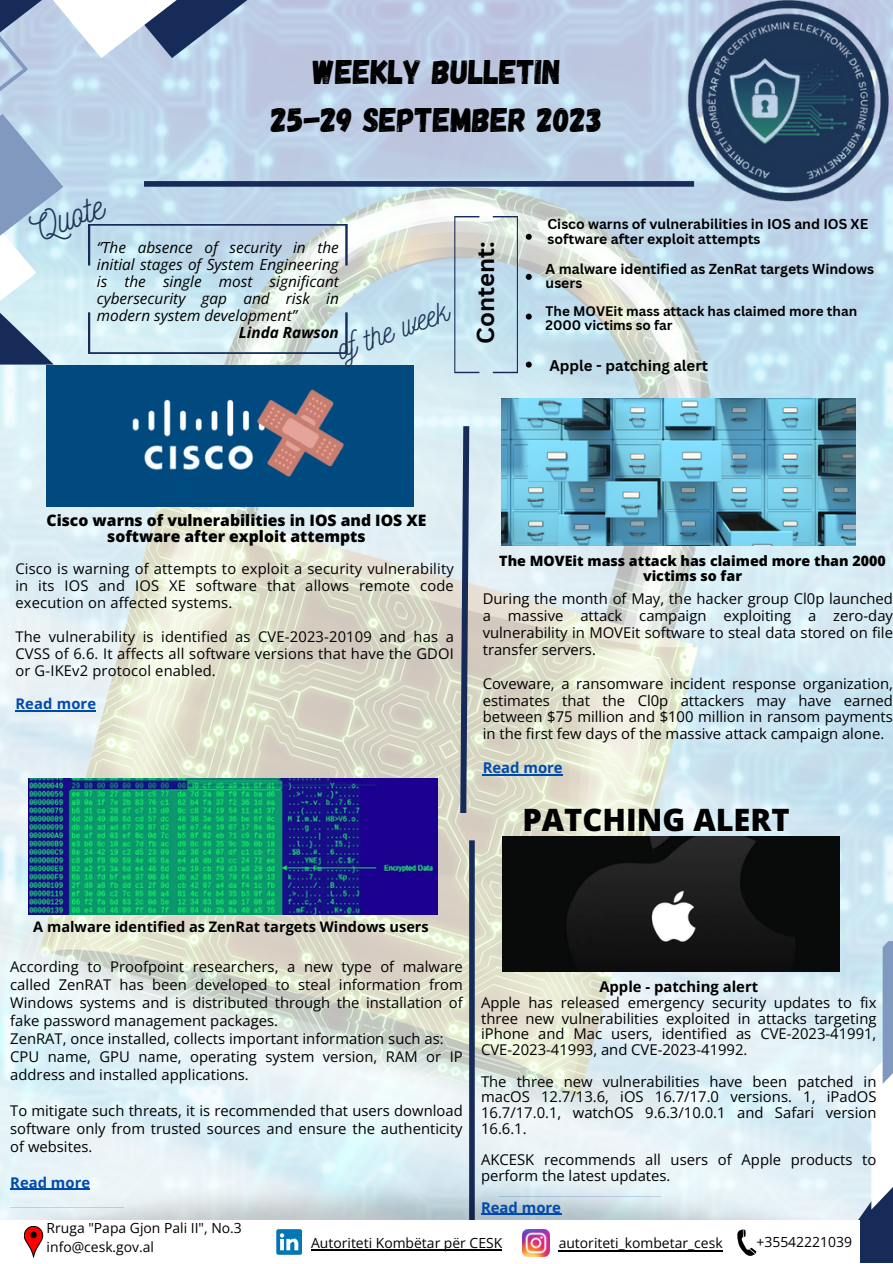
<style>
.page{position:relative;width:893px;height:1264px;background:#fff}
.page>*{position:absolute;margin:0;border:0;box-sizing:border-box;transform-origin:0 0}
.t1{font:36.9px "Nickainley";color:#1d3557}
.t2{font:34.05px "Gagalin";color:#000}
.t3{font:31.95px "Nickainley";color:#1d3557}
.t4{font:800 30.75px "Open Sans";color:#000}
.t5{font:700 23.85px "Canva Sans";color:#000}
.t6{font:800 15.75px/15.8px "Open Sans";color:#000;text-align:center}
.t7{font:italic 15.3px/16.8px "Open Sans";color:#000;text-align:justify}
.t8{font:italic 700 15.3px "Open Sans";color:#000}
.t9{font:700 15px "Canva Sans";color:#000}
.t10{font:14.85px/15.8px "Open Sans";color:#000;text-align:justify}
.t11{font:700 14.85px "Open Sans";color:#004aad}
.t12{font:700 14.85px "Open Sans";color:#000}
.t13{font:14.7px/16.8px "Open Sans";letter-spacing:.01em;color:#000;text-align:justify}
.t14{font:700 14.7px "Open Sans";letter-spacing:.01em;color:#004aad}
.t15{font:700 14.55px "Open Sans";color:#000}
.t16{font:800 14.25px/14.5px "Open Sans";color:#000;text-align:center}
.t17{font:700 13.95px/14.5px "Canva Sans";color:#000}
.t18{font:13.95px/19px "Open Sans";color:#000}
.t19{font:700 13.5px/13.5px "Canva Sans";color:#000}
</style>
<div class="page">
<img style="left:0;top:0;width:892px;height:1136px">
<div style="left:469px;top:840px;width:5px;height:381px;background:#162b58"></div>
<img style="left:687px;top:0;width:201px;height:201px">
<svg style="left:600px;top:1025px;width:109px;height:111px;background:#e1eef4"></svg>
<svg style="left:709px;top:941px;width:183px;height:195px;background:#d9ebf3"></svg>
<svg style="left:0;top:0;width:303px;height:364px;background:#bdcfe1"></svg>
<svg style="left:0;top:0;width:232px;height:342px;background:#bdd4e5"></svg>
<svg style="left:0;top:0;width:63px;height:276px;background:#adc3db"></svg>
<svg style="left:88px;top:224px;width:259px;height:41px;background:#bdd3e3"></svg>
<svg style="left:88px;top:312px;width:259px;height:42px;background:#cce0e4"></svg>
<svg style="left:460px;top:426px;width:9px;height:387px;background:#576782"></svg>
<img style="left:0;top:1136px;width:871px;height:84px">
<div style="left:0;top:1220px;width:859px;height:42px;background:#fff"></div>
<svg style="left:24px;top:1226px;width:19px;height:32px"></svg>
<img style="left:522px;top:1229px;width:27px;height:27px">
<hr style="left:311px;top:1249px;width:191px;height:1px;background:#000">
<svg style="left:276px;top:1229px;width:26px;height:25px"></svg>
<svg style="left:454px;top:216px;width:25px;height:157px;background:#c0d5df"></svg>
<svg style="left:493px;top:216px;width:25px;height:157px;background:#bed5df"></svg>
<svg style="left:525px;top:234px;width:6px;height:6px"></svg>
<svg style="left:525px;top:274px;width:6px;height:6px"></svg>
<svg style="left:525px;top:313px;width:6px;height:6px"></svg>
<svg style="left:525px;top:361px;width:6px;height:6px"></svg>
<div style="left:144px;top:181px;width:550px;height:6px;background:#162b58"></div>
<svg style="left:559px;top:1137px;width:333px;height:125px"></svg>
<hr style="left:558px;top:1249px;width:165px;height:2px;background:#000">
<img style="left:502px;top:837px;width:337px;height:134px">
<img style="left:501px;top:398px;width:354px;height:147px">
<img style="left:28px;top:778px;width:409px;height:136px">
<img style="left:47px;top:365px;width:366px;height:141px">
<hr style="left:10px;top:1188px;width:80px;height:1px;background:#004aad">
<hr style="left:481px;top:1213px;width:80px;height:1px;background:#004aad">
<hr style="left:15px;top:710px;width:81px;height:1px;background:#004aad">
<hr style="left:482px;top:774px;width:80px;height:1px;background:#004aad">
<p class="t2" style="left:313px;top:50px;width:249px">WEEKLY BULLETIN</p>
<p class="t2" style="left:271px;top:97px;width:332px">25-29 SEPTEMBER 2023</p>
<p class="t1" style="left:24px;top:207px;width:76px;rotate:-20deg">Quote</p>
<p class="t7" style="left:97px;top:239px;width:243px">‘’The absence of security in the initial stages of System Engineering is the single most significant cybersecurity gap and risk in modern system development’’</p>
<p class="t8" style="left:239px;top:321px;width:101px">Linda Rawson</p>
<p class="t3" style="left:330px;top:330px;width:118px;rotate:-20deg">of the week</p>
<p class="t5" style="left:469px;top:344px;width:104px;rotate:-90deg">Content:</p>
<p class="t17" style="left:547px;top:216px;width:322px">Cisco warns of vulnerabilities in IOS and IOS XE software after exploit attempts</p>
<p class="t17" style="left:545px;top:262px;width:330px;line-height:13.6px">A malware identified as ZenRat targets Windows users</p>
<p class="t19" style="left:545px;top:304px;width:313px">The MOVEit mass attack has claimed more than<br>2000 victims so far</p>
<p class="t9" style="left:549px;top:355px;width:160px">Apple - patching alert</p>
<p class="t6" style="left:46px;top:512px;width:381px">Cisco warns of vulnerabilities in IOS and IOS XE software after exploit attempts</p>
<p class="t13" style="left:15px;top:560px;width:440px">Cisco is warning of attempts to exploit a security vulnerability in its IOS and IOS XE software that allows remote code execution on affected systems.</p>
<p class="t13" style="left:15px;top:627px;width:440px">The vulnerability is identified as CVE-2023-20109 and has a CVSS of 6.6. It affects all software versions that have the GDOI or G-IKEv2 protocol enabled.</p>
<p class="t14" style="left:15px;top:693px;width:82px">Read more</p>
<p class="t16" style="left:499px;top:553px;width:388px">The MOVEit mass attack has claimed more than 2000 victims so far</p>
<p class="t10" style="left:482px;top:590px;width:412px;line-height:16.8px">During the month of May, the hacker group Cl0p launched a massive attack campaign exploiting a zero-day vulnerability in MOVEit software to steal data stored on file transfer servers.</p>
<p class="t10" style="left:482px;top:674px;width:412px;line-height:16.8px">Coveware, a ransomware incident response organization, estimates that the Cl0p attackers may have earned between $75 million and $100 million in ransom payments in the first few days of the massive attack campaign alone.</p>
<p class="t11" style="left:482px;top:757px;width:81px">Read more</p>
<p class="t4" style="left:522px;top:797px;width:269px">PATCHING ALERT</p>
<p class="t15" style="left:33px;top:916px;width:397px">A malware identified as ZenRat targets Windows users</p>
<p class="t10" style="left:10px;top:957px;width:454px;line-height:18px">According to Proofpoint researchers, a new type of malware called ZenRAT has been developed to steal information from Windows systems and is distributed through the installation of fake password management packages.</p>
<p class="t10" style="left:10px;top:1030px;width:435px">ZenRAT, once installed, collects important information such as:</p>
<p class="t10" style="left:10px;top:1047px;width:454px;line-height:18px">CPU name, GPU name, operating system version, RAM or IP address and installed applications.</p>
<p class="t10" style="left:10px;top:1100px;width:454px;line-height:18px">To mitigate such threats, it is recommended that users download software only from trusted sources and ensure the authenticity of websites.</p>
<p class="t11" style="left:10px;top:1171px;width:81px">Read more</p>
<p class="t12" style="left:599px;top:976px;width:160px">Apple - patching alert</p>
<p class="t10" style="left:481px;top:994px;width:397px">Apple has released emergency security updates to fix three new vulnerabilities exploited in attacks targeting iPhone and Mac users, identified as CVE-2023-41991, CVE-2023-41993, and CVE-2023-41992.</p>
<p class="t10" style="left:481px;top:1072px;width:397px">The three new vulnerabilities have been patched in macOS 12.7/13.6, iOS 16.7/17.0 versions. 1, iPadOS 16.7/17.0.1, watchOS 9.6.3/10.0.1 and Safari version 16.6.1.</p>
<p class="t10" style="left:481px;top:1151px;width:397px">AKCESK recommends all users of Apple products to perform the latest updates.</p>
<p class="t11" style="left:481px;top:1196px;width:81px">Read more</p>
<p class="t18" style="left:47px;top:1218px;width:197px">Rruga "Papa Gjon Pali II", No.3 info@cesk.gov.al</p>
<p class="t18" style="left:311px;top:1232px;width:193px">Autoriteti Kombëtar për CESK</p>
<p class="t18" style="left:558px;top:1232px;width:165px">autoriteti_kombetar_cesk</p>
<p class="t18" style="left:756px;top:1231px;width:97px">+35542221039</p>
</div>
